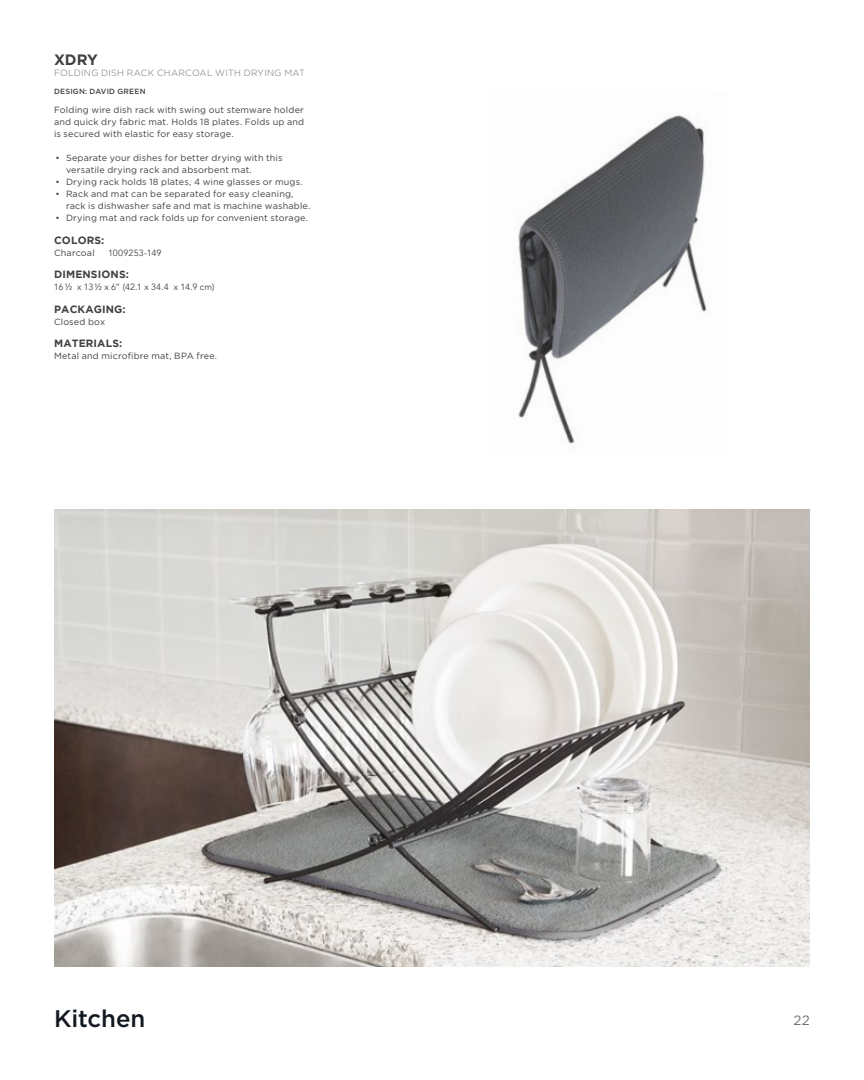
<style>
.page{position:relative;width:864px;height:1080px;background:#fff}
.page>*{position:absolute;margin:0;border:0;box-sizing:border-box;transform-origin:0 0}
.t1{font:500 24px "Gotham";color:#111820}
.t2{font:700 15px "Gotham";color:#414042}
.t3{font:13.5px "Gotham";color:#6d6e71}
.t4{font:700 10.5px "Gotham";letter-spacing:.015em;color:#414042}
.t5{font:9px/12px "Gotham";letter-spacing:.02em;color:#414042}
.t6{font:9px "Avenir";letter-spacing:.01em;color:#414042}
.t7{font:300 9px "Gotham";letter-spacing:.03em;color:#6d6e71}
.t8{font:500 7.5px "Gotham";letter-spacing:.03em;color:#414042}
</style>
<div class="page">
<img style="left:54px;top:510px;width:755px;height:456px">
<img style="left:518px;top:115px;width:189px;height:329px">
<h2 class="t2" style="left:54px;top:51px;width:45px">XDRY</h2>
<p class="t7" style="left:54px;top:68px;width:252px">FOLDING DISH RACK CHARCOAL WITH DRYING MAT</p>
<p class="t8" style="left:54px;top:87px;width:93px">DESIGN: DAVID GREEN</p>
<p class="t5" style="left:54px;top:104px;width:252px;text-align:justify">Folding wire dish rack with swing out stemware holder and quick dry fabric mat. Holds 18 plates. Folds up and is secured with elastic for easy storage.</p>
<p class="t5" style="left:66px;top:152px;width:218px;text-indent:-11px">• Separate your dishes for better drying with this versatile drying rack and absorbent mat.</p>
<p class="t5" style="left:56px;top:176px;width:249px">• Drying rack holds 18 plates, 4 wine glasses or mugs.</p>
<p class="t5" style="left:66px;top:188px;width:246px;text-indent:-11px">• Rack and mat can be separated for easy cleaning, rack is dishwasher safe and mat is machine washable.</p>
<p class="t5" style="left:56px;top:212px;width:254px">• Drying mat and rack folds up for convenient storage.</p>
<p class="t4" style="left:54px;top:234px;width:52px">COLORS:</p>
<p class="t5" style="left:54px;top:246px;width:42px">Charcoal</p>
<p class="t6" style="left:108px;top:247px;width:55px">1009253-149</p>
<p class="t4" style="left:54px;top:268px;width:76px">DIMENSIONS:</p>
<p class="t6" style="left:54px;top:282px;width:162px">16½ x 13½ x 6” (42.1 x 34.4 x 14.9 cm)</p>
<p class="t4" style="left:54px;top:303px;width:73px">PACKAGING:</p>
<p class="t5" style="left:54px;top:315px;width:53px">Closed box</p>
<p class="t4" style="left:54px;top:337px;width:70px">MATERIALS:</p>
<p class="t5" style="left:54px;top:350px;width:165px">Metal and microfibre mat, BPA free.</p>
<h1 class="t1" style="left:54px;top:1004px;width:93px">Kitchen</h1>
<h3 class="t3" style="left:793px;top:1013px;width:18px">22</h3>
</div>
